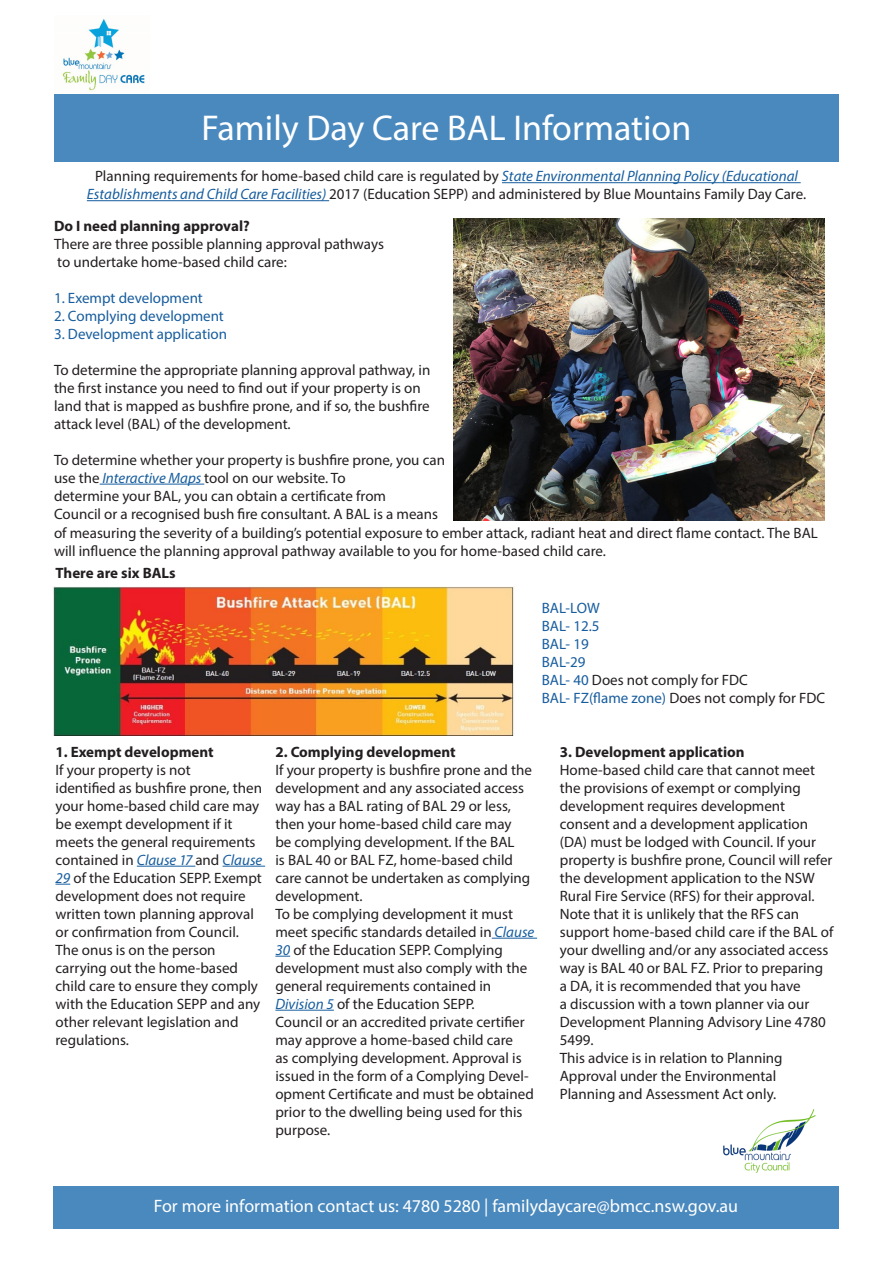
<style>
.page{position:relative;width:893px;height:1263px;background:#fff}
.page>*{position:absolute;margin:0;border:0;box-sizing:border-box;transform-origin:0 0}
.t1{font:36px "Myriad Pro";color:#fff}
.t2{font:18px "Myriad Pro";color:#fff}
.t3{font:15px/18px "Myriad Pro";color:#231f20}
.t4{font:700 15px "Myriad Pro";color:#231f20}
.t5{font:15px "Myriad Pro";color:#175d9e}
.s1{font-style:italic;color:#175d9e}
.s2{color:#175d9e}
</style>
<div class="page">
<img style="left:723px;top:1109px;width:93px;height:64px">
<img style="left:54px;top:19px;width:96px;height:76px">
<div style="left:54px;top:95px;width:785px;height:67px;background:#4a89be"></div>
<hr style="left:502px;top:182px;width:299px;height:1px;background:#175d9e">
<hr style="left:87px;top:200px;width:242px;height:1px;background:#175d9e">
<hr style="left:100px;top:484px;width:104px;height:1px;background:#175d9e">
<img style="left:454px;top:218px;width:371px;height:302px">
<img style="left:53px;top:586px;width:461px;height:149px">
<hr style="left:137px;top:866px;width:58px;height:1px;background:#175d9e">
<hr style="left:223px;top:866px;width:42px;height:1px;background:#175d9e">
<svg style="left:56px;top:884px;width:14px;height:1px"></svg>
<hr style="left:492px;top:938px;width:45px;height:1px;background:#175d9e">
<svg style="left:275px;top:956px;width:15px;height:1px"></svg>
<hr style="left:275px;top:1010px;width:59px;height:1px;background:#175d9e">
<div style="left:54px;top:1186px;width:785px;height:43px;background:#4a89be"></div>
<p class="t1" style="left:202px;top:106px;width:491px">Family Day Care BAL Information</p>
<p class="t3" style="left:95px;top:167px;width:704px">Planning requirements for home-based child care is regulated by <span class="s1">State Environmental Planning Policy (Educational</span></p>
<p class="t3" style="left:87px;top:185px;width:721px"><span class="s1">Establishments and Child Care Facilities)</span> 2017 (Education SEPP) and administered by Blue Mountains Family Day Care.</p>
<p class="t4" style="left:54px;top:216px;width:197px">Do I need planning approval?</p>
<p class="t3" style="left:54px;top:234px;width:331px">There are three possible planning approval pathways</p>
<p class="t3" style="left:57px;top:252px;width:231px">to undertake home-based child care:</p>
<p class="t5" style="left:54px;top:288px;width:150px">1. Exempt development</p>
<p class="t5" style="left:54px;top:306px;width:171px">2. Complying development</p>
<p class="t5" style="left:54px;top:324px;width:175px">3. Development application</p>
<p class="t3" style="left:54px;top:360px;width:378px">To determine the appropriate planning approval pathway, in the first instance you need to find out if your property is on land that is mapped as bushfire prone, and if so, the bushfire attack level (BAL) of the development.</p>
<p class="t3" style="left:54px;top:450px;width:392px">To determine whether your property is bushfire prone, you can use the <span class="s1">Interactive Maps</span> tool on our website. To</p>
<p class="t3" style="left:54px;top:486px;width:334px">determine your BAL, you can obtain a certificate from</p>
<p class="t3" style="left:54px;top:504px;width:386px">Council or a recognised bush fire consultant. A BAL is a means</p>
<p class="t3" style="left:54px;top:524px;width:765px">of measuring the severity of a building’s potential exposure to ember attack, radiant heat and direct flame contact. The BAL will influence the planning approval pathway available to you for home-based child care.</p>
<p class="t4" style="left:56px;top:563px;width:122px">There are six BALs</p>
<p class="t5" style="left:542px;top:598px;width:59px">BAL-LOW</p>
<p class="t5" style="left:542px;top:616px;width:59px">BAL- 12.5</p>
<p class="t5" style="left:542px;top:634px;width:48px">BAL- 19</p>
<p class="t5" style="left:542px;top:652px;width:45px">BAL-29</p>
<p class="t3" style="left:542px;top:670px;width:207px"><span class="s2">BAL- 40</span> Does not comply for FDC</p>
<p class="t3" style="left:542px;top:688px;width:285px"><span class="s2">BAL- FZ(flame zone)</span> Does not comply for FDC</p>
<p class="t4" style="left:56px;top:742px;width:160px">1. Exempt development</p>
<p class="t3" style="left:56px;top:760px;width:137px">If your property is not</p>
<p class="t3" style="left:56px;top:778px;width:208px">identified as bushfire prone, then your home-based child care may be exempt development if it meets the general requirements</p>
<p class="t3" style="left:56px;top:850px;width:208px">contained in <span class="s1">Clause 17</span> and <span class="s1">Clause<br>29</span> of the Education SEPP. Exempt development does not require written town planning approval or confirmation from Council.</p>
<p class="t3" style="left:56px;top:940px;width:162px">The onus is on the person</p>
<p class="t3" style="left:56px;top:958px;width:206px">carrying out the home-based child care to ensure they comply with the Education SEPP and any other relevant legislation and regulations.</p>
<p class="t4" style="left:275px;top:742px;width:182px">2. Complying development</p>
<p class="t3" style="left:275px;top:760px;width:258px">If your property is bushfire prone and the development and any associated access way has a BAL rating of BAL 29 or less, then your home-based child care may<br>be complying development. If the BAL<br>is BAL 40 or BAL FZ, home-based child care cannot be undertaken as complying development.</p>
<p class="t3" style="left:275px;top:904px;width:260px">To be complying development it must meet specific standards detailed in <span class="s1">Clause 30</span> of the Education SEPP. Complying development must also comply with the general requirements contained in</p>
<p class="t3" style="left:275px;top:994px;width:201px"><span class="s1">Division 5</span> of the Education SEPP.</p>
<p class="t3" style="left:275px;top:1012px;width:260px">Council or an accredited private certifier may approve a home-based child care<br>as complying development. Approval is issued in the form of a Complying Devel&shy;opment Certificate and must be obtained prior to the dwelling being used for this purpose.</p>
<p class="t4" style="left:560px;top:742px;width:186px">3. Development application</p>
<p class="t3" style="left:560px;top:760px;width:257px">Home-based child care that cannot meet the provisions of exempt or complying</p>
<p class="t3" style="left:560px;top:796px;width:227px">development requires development</p>
<p class="t3" style="left:560px;top:814px;width:274px">consent and a development application (DA) must be lodged with Council. If your property is bushfire prone, Council will refer the development application to the NSW Rural Fire Service (RFS) for their approval.</p>
<p class="t3" style="left:560px;top:904px;width:275px">Note that it is unlikely that the RFS can support home-based child care if the BAL of your dwelling and/or any associated access way is BAL 40 or BAL FZ. Prior to preparing a DA, it is recommended that you have<br>a discussion with a town planner via our Development Planning Advisory Line 4780<br>5499.</p>
<p class="t3" style="left:560px;top:1048px;width:224px">This advice is in relation to Planning</p>
<p class="t3" style="left:560px;top:1066px;width:218px">Approval under the Environmental</p>
<p class="t3" style="left:560px;top:1084px;width:218px">Planning and Assessment Act only.</p>
<p class="t2" style="left:154px;top:1194px;width:586px">For more information contact us: 4780 5280 | familydaycare@bmcc.nsw.gov.au</p>
</div>
